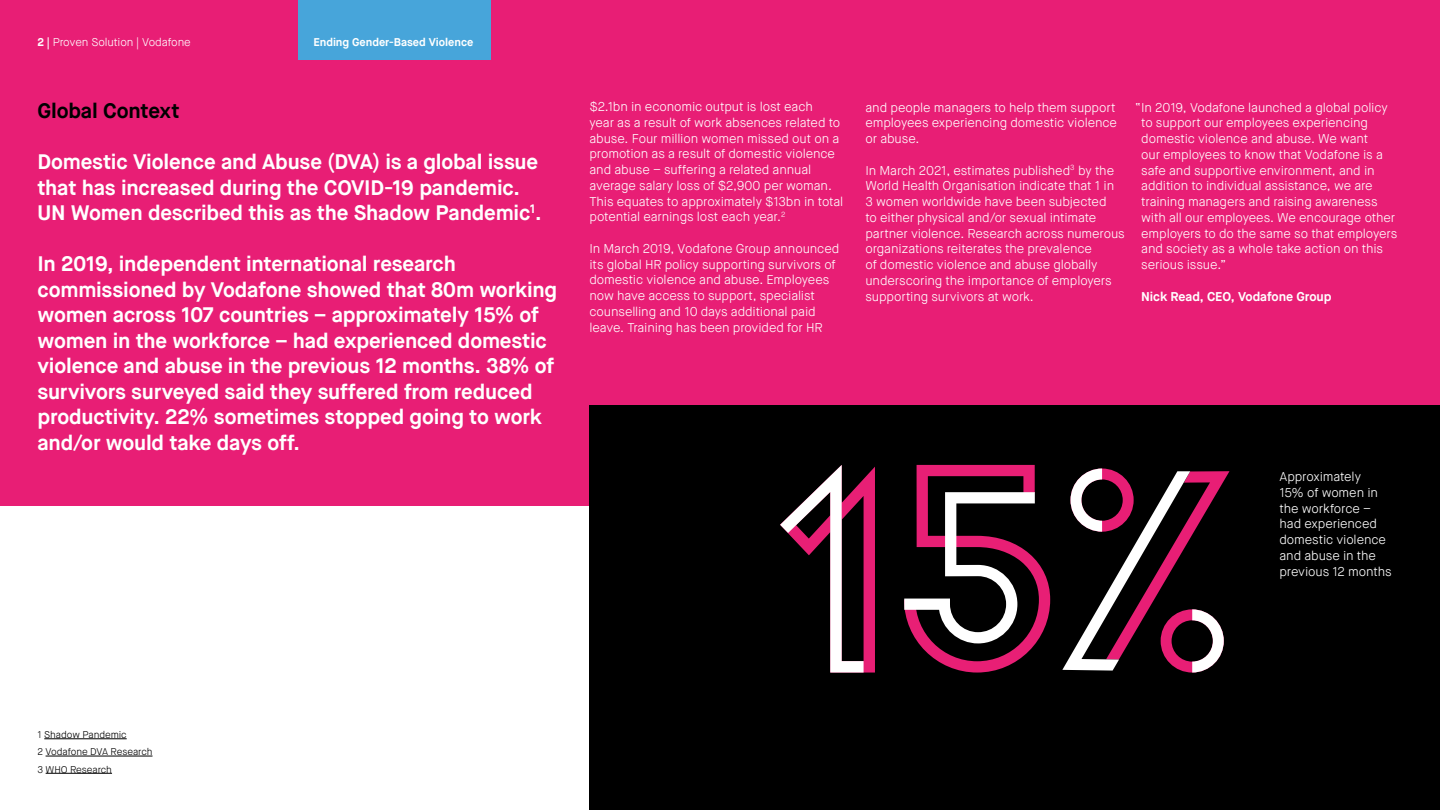
<style>
.page{position:relative;width:1440px;height:810px;background:#fff}
.page>*{position:absolute;margin:0;border:0;box-sizing:border-box;transform-origin:0 0}
.HFS_Headers__large_i{font:700 21px/25.5px "Maison Neue";letter-spacing:-.01em;color:#fff}
.HFS_Headers__large_i-2{font:700 21px "Maison Neue";letter-spacing:-.01em;color:#000}
.Body_copy{font:300 12.75px/15.8px "Maison Neue";letter-spacing:-.01em;color:#fff}
.Body_copy-2{font:700 12.75px "Maison Neue";letter-spacing:-.005em;color:#fff}
.t1{font:700 11.25px "Maison Neue";letter-spacing:-.005em;color:#fff}
.t2{font:300 11.25px "Maison Neue";letter-spacing:-.01em;color:#fff}
.Sources{font:300 9.75px "Maison Neue";letter-spacing:-.01em;color:#000}
.s1{font-weight:700}
</style>
<div class="page">
<div style="left:0;top:0;width:1440px;height:506px;background:#e81e75"></div>
<div style="left:590px;top:405px;width:850px;height:405px;background:#000"></div>
<svg style="left:1062px;top:469px;width:167px;height:204px"></svg>
<div style="left:298px;top:0;width:193px;height:59px;background:#47a5da"></div>
<hr style="left:44px;top:739px;width:83px;height:1px;background:#000">
<hr style="left:46px;top:756px;width:107px;height:1px;background:#000">
<hr style="left:46px;top:773px;width:66px;height:1px;background:#000">
<svg style="left:780px;top:465px;width:95px;height:208px"></svg>
<svg style="left:904px;top:465px;width:146px;height:208px"></svg>
<p class="t2" style="left:38px;top:35px;width:155px"><span class="s1">2 |</span> Proven Solution | Vodafone</p>
<p class="t1" style="left:314px;top:35px;width:161px">Ending Gender-Based Violence</p>
<p class="HFS_Headers__large_i-2" style="left:38px;top:97px;width:143px">Global Context</p>
<p class="HFS_Headers__large_i" style="left:38px;top:149px;width:506px">Domestic Violence and Abuse (DVA) is a global issue that has increased during the COVID-19 pandemic.<br>UN Women described this as the Shadow Pandemic<sup>1</sup>.</p>
<p class="HFS_Headers__large_i" style="left:38px;top:251px;width:521px">In 2019, independent international research commissioned by Vodafone showed that 80m working women across 107 countries – approximately 15% of women in the workforce – had experienced domestic violence and abuse in the previous 12 months. 38% of survivors surveyed said they suffered from reduced productivity. 22% sometimes stopped going to work and/or would take days off.</p>
<p class="Body_copy" style="left:590px;top:99px;width:255px">$2.1bn in economic output is lost each<br>year as a result of work absences related to abuse. Four million women missed out on a promotion as a result of domestic violence and abuse – suffering a related annual average salary loss of $2,900 per woman.<br>This equates to approximately $13bn in total potential earnings lost each year.<sup>2</sup></p>
<p class="Body_copy" style="left:589px;top:241px;width:251px">In March 2019, Vodafone Group announced its global HR policy supporting survivors of domestic violence and abuse. Employees now have access to support, specialist counselling and 10 days additional paid leave. Training has been provided for HR</p>
<p class="Body_copy" style="left:866px;top:100px;width:253px;text-align:justify">and people managers to help them support employees experiencing domestic violence or abuse.</p>
<p class="Body_copy" style="left:866px;top:163px;width:261px">In March 2021, estimates published<sup>3</sup> by the World Health Organisation indicate that 1 in 3 women worldwide have been subjected<br>to either physical and/or sexual intimate partner violence. Research across numerous organizations reiterates the prevalence<br>of domestic violence and abuse globally underscoring the importance of employers supporting survivors at work.</p>
<p class="Body_copy" style="left:1141px;top:100px;width:258px;text-indent:-6px">“In 2019, Vodafone launched a global policy to support our employees experiencing domestic violence and abuse. We want<br>our employees to know that Vodafone is a safe and supportive environment, and in addition to individual assistance, we are training managers and raising awareness with all our employees. We encourage other employers to do the same so that employers and society as a whole take action on this serious issue.”</p>
<p class="Body_copy-2" style="left:1141px;top:288px;width:192px">Nick Read, CEO, Vodafone Group</p>
<p class="Body_copy" style="left:1280px;top:469px;width:114px">Approximately<br>15% of women in the workforce – had experienced domestic violence and abuse in the previous 12 months</p>
<p class="Sources" style="left:38px;top:729px;width:91px">1 Shadow Pandemic</p>
<p class="Sources" style="left:38px;top:746px;width:117px">2 Vodafone DVA Research</p>
<p class="Sources" style="left:38px;top:763px;width:76px">3 WHO Research</p>
</div>
